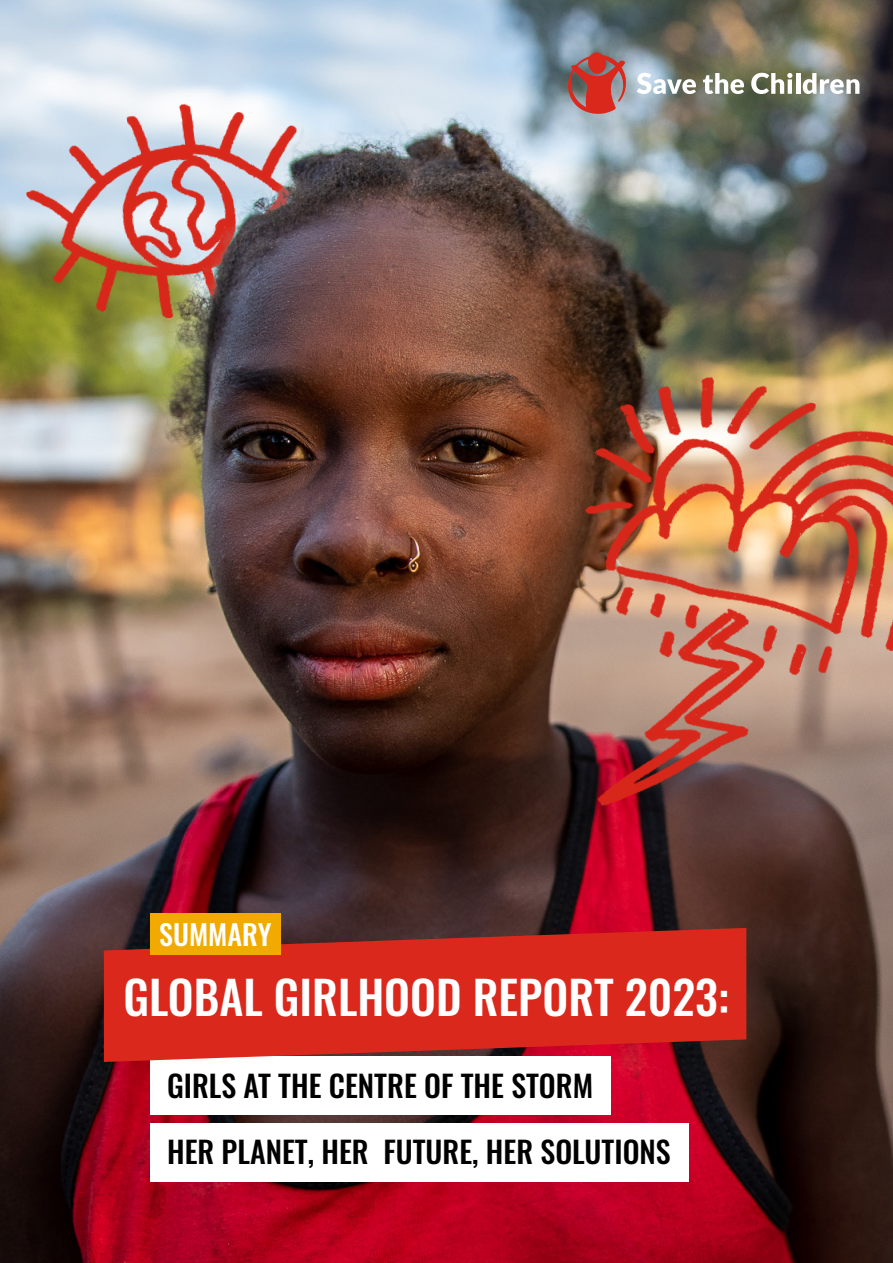
<style>
.page{position:relative;width:893px;height:1263px;background:#fff}
.page>*{position:absolute;margin:0;border:0;box-sizing:border-box;transform-origin:0 0}
.t1{font:45.9px "Oswald";color:#fff}
.t2{font:30px "Oswald";color:#000}
.t3{font:28.2px "Oswald";color:#fff}
</style>
<div class="page">
<img style="left:0;top:0;width:43px;height:1263px">
<img style="left:0;top:54px;width:43px;height:288px">
<img style="left:43px;top:0;width:850px;height:1263px">
<div style="left:150px;top:1057px;width:460px;height:58px;background:#fff"></div>
<div style="left:150px;top:1123px;width:538px;height:58px;background:#fff"></div>
<svg style="left:104px;top:928px;width:642px;height:134px;background:#cf2e24"></svg>
<img style="left:384px;top:214px;width:509px;height:733px">
<div style="left:150px;top:914px;width:131px;height:41px;background:#f2a900"></div>
<p class="t3" style="left:159px;top:909px;width:114px">SUMMARY</p>
<h1 class="t1" style="left:123px;top:956px;width:607px">GLOBAL GIRLHOOD REPORT 2023:</h1>
<p class="t2" style="left:167px;top:1059px;width:428px">GIRLS AT THE CENTRE OF THE STORM</p>
<p class="t2" style="left:167px;top:1125px;width:505px">HER PLANET, HER FUTURE, HER SOLUTIONS</p>
</div>
